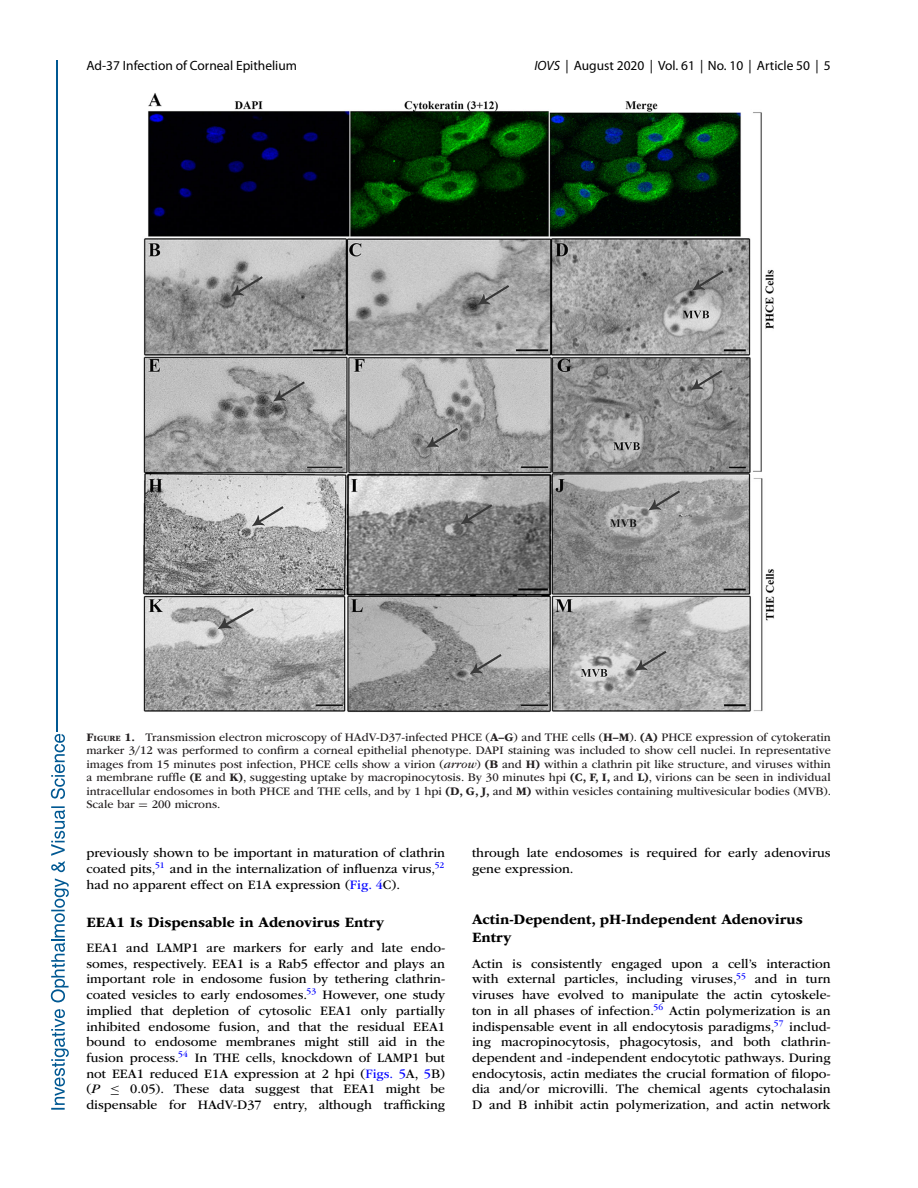
<style>
.page{position:relative;width:918px;height:1188px;background:#fff}
.page>*{position:absolute;margin:0;border:0;box-sizing:border-box;transform-origin:0 0}
.t1{font:700 15px/18px "ITC Garamond Std";color:#000}
.t2{font:13.5px/15.8px "ITC Garamond Std";color:#000;text-align:justify}
.t3{font:13.5px "Myriad Pro";color:#000}
.t4{font:12px/13.5px "ITC Garamond Std";color:#231f20;text-align:justify}
.s1{font-style:italic}
.s2{font-weight:700}
.s3{font-weight:700;font-size:8.4px}
.s4{font-family:"MTSY"}
.s5{color:#00f}
</style>
<div class="page">
<hr style="left:57px;top:60px;width:1px;height:672px;background:#005892">
<svg style="left:51px;top:734px;width:18px;height:376px"></svg>
<img style="left:143px;top:93px;width:632px;height:619px">
<p class="t3" style="left:86px;top:60px;width:212px">Ad-37 Infection of Corneal Epithelium</p>
<p class="t3" style="left:534px;top:60px;width:298px"><span class="s1">IOVS</span> | August 2020 | Vol. 61 | No. 10 | Article 50 | 5</p>
<p class="t4" style="left:86px;top:731px;width:746px"><span class="s2">F</span><span class="s3">IGURE</span> <span class="s2">1.</span> Transmission electron microscopy of HAdV-D37-infected PHCE (<span class="s2">A–G</span>) and THE cells (<span class="s2">H–M</span>). <span class="s2">(A)</span> PHCE expression of cytokeratin marker 3/12 was performed to confirm a corneal epithelial phenotype. DAPI staining was included to show cell nuclei. In representative images from 15 minutes post infection, PHCE cells show a virion (<span class="s1">arrow</span>) <span class="s2">(B</span> and <span class="s2">H)</span> within a clathrin pit like structure, and viruses within a membrane ruffle <span class="s2">(E</span> and <span class="s2">K)</span>, suggesting uptake by macropinocytosis. By 30 minutes hpi <span class="s2">(C, F, I,</span> and <span class="s2">L)</span>, virions can be seen in individual intracellular endosomes in both PHCE and THE cells, and by 1 hpi <span class="s2">(D, G, J,</span> and <span class="s2">M)</span> within vesicles containing multivesicular bodies (MVB).<br>Scale bar <span class="s4">=</span> 200 microns.</p>
<p class="t2" style="left:86px;top:846px;width:360px">previously shown to be important in maturation of clathrin coated pits,<sup>51</sup> and in the internalization of influenza virus,<sup>52 </sup>had no apparent effect on E1A expression (<span class="s5">Fig. 4</span>C).</p>
<p class="t1" style="left:86px;top:914px;width:299px">EEA1 Is Dispensable in Adenovirus Entry</p>
<p class="t2" style="left:86px;top:941px;width:360px">EEA1 and LAMP1 are markers for early and late endo&shy;somes, respectively. EEA1 is a Rab5 effector and plays an important role in endosome fusion by tethering clathrin&shy;coated vesicles to early endosomes.<sup>53</sup> However, one study implied that depletion of cytosolic EEA1 only partially inhibited endosome fusion, and that the residual EEA1 bound to endosome membranes might still aid in the fusion process.<sup>54</sup> In THE cells, knockdown of LAMP1 but not EEA1 reduced E1A expression at 2 hpi (<span class="s5">Figs. 5</span>A, <span class="s5">5</span>B) (<span class="s1">P</span> <span class="s4">≤</span> 0.05). These data suggest that EEA1 might be dispensable for HAdV-D37 entry, although trafficking</p>
<p class="t2" style="left:472px;top:846px;width:360px">through late endosomes is required for early adenovirus gene expression.</p>
<p class="t1" style="left:472px;top:912px;width:332px">Actin-Dependent, pH-Independent Adenovirus<br>Entry</p>
<p class="t2" style="left:472px;top:957px;width:360px">Actin is consistently engaged upon a cell’s interaction with external particles, including viruses,<sup>55</sup> and in turn viruses have evolved to manipulate the actin cytoskele&shy;ton in all phases of infection.<sup>56</sup> Actin polymerization is an indispensable event in all endocytosis paradigms,<sup>57</sup> includ&shy;ing macropinocytosis, phagocytosis, and both clathrin&shy;dependent and -independent endocytotic pathways. During endocytosis, actin mediates the crucial formation of filopo&shy;dia and/or microvilli. The chemical agents cytochalasin D and B inhibit actin polymerization, and actin network</p>
</div>
